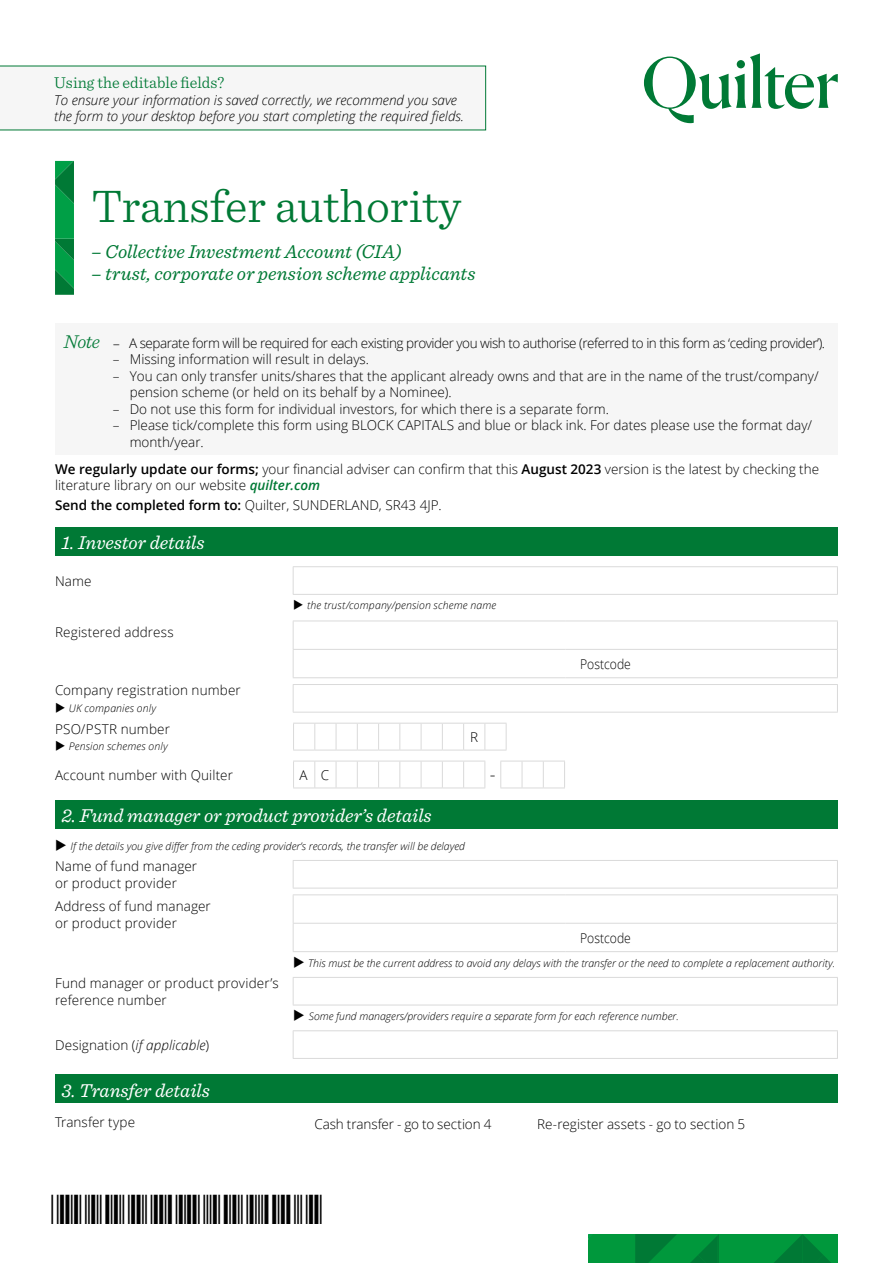
<style>
.page{position:relative;width:893px;height:1263px;background:#fff}
.page>*{position:absolute;margin:0;border:0;box-sizing:border-box;transform-origin:0 0}
.t1{font:300 48px "Sentinel";color:#007935}
.t2{font:italic 19.5px "Sentinel";color:#007935}
.t3{font:italic 19.5px "Sentinel";color:#fff}
.t4{font:300 18px "Open Sans";color:#000}
.t5{font:300 16.5px "Sentinel";color:#007935}
.t6{font:300 13.5px/16.5px "Open Sans";color:#000}
.t7{font:italic 300 13.5px/16.5px "Open Sans";color:#000}
.t8{font:300 13.5px "Open Sans";letter-spacing:-.035em;color:#000}
.t9{font:300 13.5px "Open Sans";color:#000;scale:.9 1}
.t10{font:italic 300 10.5px "Open Sans";color:#000}
.s1{font-family:"Sentinel";font-style:italic;font-size:19.5px;color:#007935}
.s2{font-family:"Sentinel"}
.s3{font-weight:600}
.s4{font-weight:600;font-style:italic;color:#007935}
.s5{font-style:italic}
</style>
<div class="page">
<svg style="left:589px;top:1234px;width:249px;height:29px;background:#008f3a"></svg>
<svg style="left:644px;top:53px;width:194px;height:70px"></svg>
<svg style="left:55px;top:161px;width:19px;height:134px;background:#029141"></svg>
<div style="left:55px;top:527px;width:783px;height:28px;background:#007935"></div>
<div style="left:55px;top:800px;width:783px;height:28px;background:#007935"></div>
<div style="left:55px;top:1074px;width:783px;height:29px;background:#007935"></div>
<hr style="left:293px;top:566px;width:545px;height:1px;background:#dadada">
<svg style="left:293px;top:567px;width:1px;height:27px"></svg>
<svg style="left:837px;top:567px;width:1px;height:27px"></svg>
<hr style="left:293px;top:594px;width:545px;height:1px;background:#dadada">
<hr style="left:293px;top:621px;width:272px;height:1px;background:#dadada">
<hr style="left:565px;top:621px;width:273px;height:1px;background:#dadada">
<hr style="left:293px;top:649px;width:272px;height:1px;background:#dadada">
<svg style="left:293px;top:622px;width:1px;height:55px"></svg>
<hr style="left:293px;top:677px;width:272px;height:1px;background:#dadada">
<hr style="left:565px;top:649px;width:273px;height:1px;background:#dadada">
<svg style="left:837px;top:622px;width:1px;height:55px"></svg>
<hr style="left:565px;top:677px;width:273px;height:1px;background:#dadada">
<hr style="left:293px;top:684px;width:545px;height:1px;background:#dadada">
<svg style="left:293px;top:685px;width:1px;height:27px"></svg>
<svg style="left:837px;top:685px;width:1px;height:27px"></svg>
<hr style="left:293px;top:712px;width:545px;height:1px;background:#dadada">
<svg style="left:293px;top:723px;width:214px;height:28px"></svg>
<svg style="left:293px;top:761px;width:192px;height:27px"></svg>
<svg style="left:500px;top:761px;width:65px;height:27px"></svg>
<hr style="left:293px;top:860px;width:545px;height:1px;background:#dadada">
<svg style="left:293px;top:861px;width:1px;height:27px"></svg>
<svg style="left:837px;top:861px;width:1px;height:27px"></svg>
<hr style="left:293px;top:888px;width:545px;height:1px;background:#dadada">
<hr style="left:293px;top:894px;width:272px;height:1px;background:#dadada">
<hr style="left:565px;top:894px;width:273px;height:1px;background:#dadada">
<hr style="left:293px;top:923px;width:272px;height:1px;background:#dadada">
<svg style="left:293px;top:895px;width:1px;height:56px"></svg>
<hr style="left:293px;top:951px;width:272px;height:1px;background:#dadada">
<hr style="left:565px;top:923px;width:273px;height:1px;background:#dadada">
<svg style="left:837px;top:895px;width:1px;height:56px"></svg>
<hr style="left:565px;top:951px;width:273px;height:1px;background:#dadada">
<hr style="left:293px;top:977px;width:545px;height:1px;background:#dadada">
<svg style="left:293px;top:978px;width:1px;height:27px"></svg>
<svg style="left:837px;top:978px;width:1px;height:27px"></svg>
<hr style="left:293px;top:1005px;width:545px;height:1px;background:#dadada">
<hr style="left:293px;top:1030px;width:545px;height:1px;background:#dadada">
<svg style="left:293px;top:1031px;width:1px;height:27px"></svg>
<svg style="left:837px;top:1031px;width:1px;height:27px"></svg>
<hr style="left:293px;top:1058px;width:545px;height:1px;background:#dadada">
<div style="left:0;top:65px;width:486px;height:66px;background:#f6f6f6"></div>
<div style="left:55px;top:324px;width:783px;height:131px;background:#f6f6f6"></div>
<p class="t5" style="left:54px;top:70px;width:172px">Using the editable fields?</p>
<p class="t7" style="left:54px;top:91px;width:411px">To ensure your information is saved correctly, we recommend you save the form to your desktop before you start completing the required fields.</p>
<h1 class="t1" style="left:91px;top:170px;width:372px">Transfer authority</h1>
<h2 class="t2" style="left:91px;top:236px;width:312px">– Collective Investment Account (CIA)</h2>
<h2 class="t2" style="left:91px;top:259px;width:386px">– trust, corporate or pension scheme applicants</h2>
<p class="t8" style="left:64px;top:334px;width:763px"><span class="s1">Note</span> <span class="s2">–</span> A separate form will be required for each existing provider you wish to authorise (referred to in this form as ‘ceding provider’).</p>
<p class="t6" style="left:113px;top:351px;width:258px">– Missing information will result in delays.</p>
<p class="t6" style="left:130px;top:367px;width:690px;text-indent:-17px">– You can only transfer units/shares that the applicant already owns and that are in the name of the trust/company/ pension scheme (or held on its behalf by a Nominee).</p>
<p class="t6" style="left:113px;top:400px;width:498px">– Do not use this form for individual investors, for which there is a separate form.</p>
<p class="t6" style="left:130px;top:417px;width:684px;text-indent:-17px">– Please tick/complete this form using BLOCK CAPITALS and blue or black ink. For dates please use the format day/ month/year.</p>
<p class="t6" style="left:55px;top:460px;width:766px"><span class="s3">We regularly update our forms;</span> your financial adviser can confirm that this <span class="s3">August 2023</span> version is the latest by checking the literature library on our website <span class="s4">quilter.com</span></p>
<p class="t6" style="left:55px;top:496px;width:388px"><span class="s3">Send the completed form to:</span> Quilter, SUNDERLAND, SR43 4JP.</p>
<h2 class="t3" style="left:61px;top:528px;width:145px">1. Investor details</h2>
<p class="t6" style="left:55px;top:572px;width:38px">Name</p>
<p class="t6" style="left:55px;top:624px;width:120px">Registered address</p>
<p class="t6" style="left:55px;top:682px;width:187px">Company registration number</p>
<p class="t10" style="left:55px;top:701px;width:103px">◆ UK companies only</p>
<p class="t6" style="left:55px;top:720px;width:116px">PSO/PSTR number</p>
<p class="t10" style="left:55px;top:739px;width:114px">◆ Pension schemes only</p>
<p class="t10" style="left:293px;top:598px;width:205px">◆ the trust/company/pension scheme name</p>
<p class="t6" style="left:470px;top:728px;width:10px">R</p>
<p class="t9" style="left:580px;top:655px;width:58px">Postcode</p>
<p class="t6" style="left:55px;top:766px;width:179px">Account number with Quilter</p>
<p class="t6" style="left:300px;top:766px;width:31px">A C</p>
<h3 class="t4" style="left:490px;top:762px;width:7px">-</h3>
<h2 class="t3" style="left:61px;top:801px;width:372px">2. Fund manager or product provider’s details</h2>
<p class="t10" style="left:55px;top:839px;width:412px">◆ If the details you give differ from the ceding provider’s records, the transfer will be delayed</p>
<p class="t6" style="left:55px;top:858px;width:144px">Name of fund manager or product provider</p>
<p class="t6" style="left:55px;top:898px;width:157px">Address of fund manager or product provider</p>
<p class="t9" style="left:580px;top:928px;width:58px">Postcode</p>
<p class="t10" style="left:293px;top:956px;width:544px">◆ This must be the current address to avoid any delays with the transfer or the need to complete a replacement authority.</p>
<p class="t6" style="left:55px;top:974px;width:225px">Fund manager or product provider’s reference number</p>
<p class="t10" style="left:293px;top:1009px;width:387px">◆ Some fund managers/providers require a separate form for each reference number.</p>
<p class="t6" style="left:55px;top:1036px;width:156px">Designation (<span class="s5">if applicable</span>)</p>
<h2 class="t3" style="left:61px;top:1075px;width:150px">3. Transfer details</h2>
<p class="t6" style="left:55px;top:1114px;width:82px">Transfer type</p>
<p class="t6" style="left:315px;top:1115px;width:178px">Cash transfer - go to section 4</p>
<p class="t6" style="left:537px;top:1115px;width:210px">Re-register assets - go to section 5</p>
</div>
